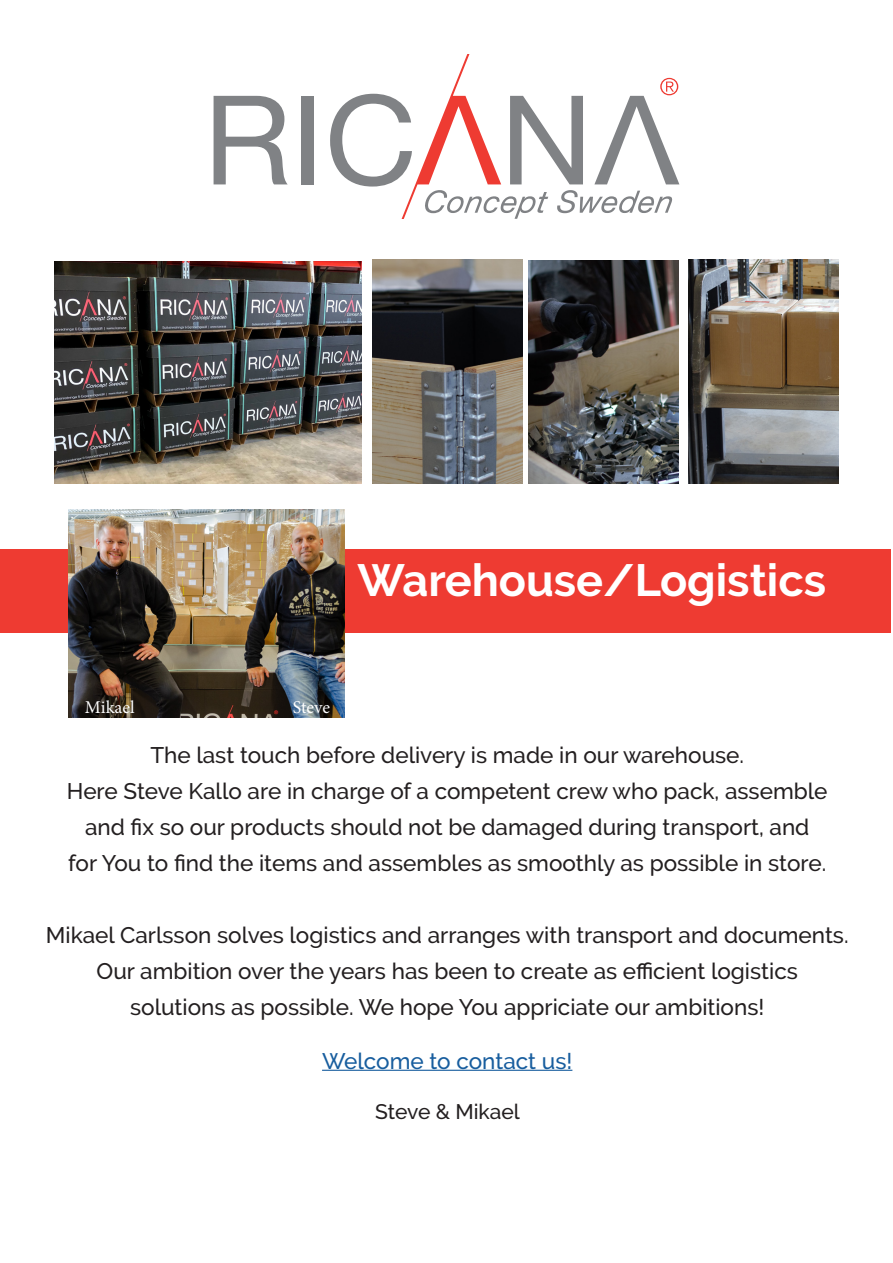
<style>
.page{position:relative;width:893px;height:1263px;background:#fff}
.page>*{position:absolute;margin:0;border:0;box-sizing:border-box;transform-origin:0 0}
.t1{font:700 45px "Raleway";color:#fff}
.t2{font:500 22.5px "Raleway";color:#231f20}
.t3{font:500 22.5px "Raleway";color:#175d9e}
.t4{font:500 21px "Raleway";color:#231f20}
.t5{font:18px "Minion Pro";letter-spacing:-.005em;color:#fff}
</style>
<div class="page">
<hr style="left:322px;top:1070px;width:250px;height:1px;background:#175d9e">
<div style="left:0;top:549px;width:891px;height:84px;background:#ee3b32"></div>
<img style="left:69px;top:509px;width:276px;height:208px">
<img style="left:54px;top:261px;width:308px;height:222px">
<img style="left:372px;top:260px;width:150px;height:223px">
<img style="left:529px;top:260px;width:150px;height:223px">
<img style="left:689px;top:260px;width:150px;height:223px">
<svg style="left:214px;top:96px;width:73px;height:88px"></svg>
<div style="left:302px;top:96px;width:12px;height:88px;background:#808285"></div>
<svg style="left:330px;top:54px;width:349px;height:165px"></svg>
<p class="t1" style="left:357px;top:555px;width:470px">Warehouse/Logistics</p>
<p class="t5" style="left:85px;top:695px;width:51px">Mikael</p>
<p class="t5" style="left:293px;top:695px;width:39px">Steve</p>
<p class="t2" style="left:150px;top:742px;width:595px">The last touch before delivery is made in our warehouse.</p>
<p class="t2" style="left:67px;top:778px;width:762px">Here Steve Kallo are in charge of a competent crew who pack, assemble</p>
<p class="t2" style="left:85px;top:814px;width:726px">and fix so our products should not be damaged during transport, and</p>
<p class="t2" style="left:68px;top:850px;width:759px">for You to find the items and assembles as smoothly as possible in store.</p>
<p class="t2" style="left:46px;top:922px;width:804px">Mikael Carlsson solves logistics and arranges with transport and documents.</p>
<p class="t2" style="left:97px;top:958px;width:703px">Our ambition over the years has been to create as efficient logistics</p>
<p class="t2" style="left:130px;top:994px;width:636px">solutions as possible. We hope You appriciate our ambitions!</p>
<p class="t3" style="left:322px;top:1048px;width:252px">Welcome to contact us!</p>
<p class="t4" style="left:375px;top:1099px;width:146px">Steve &amp; Mikael</p>
</div>
